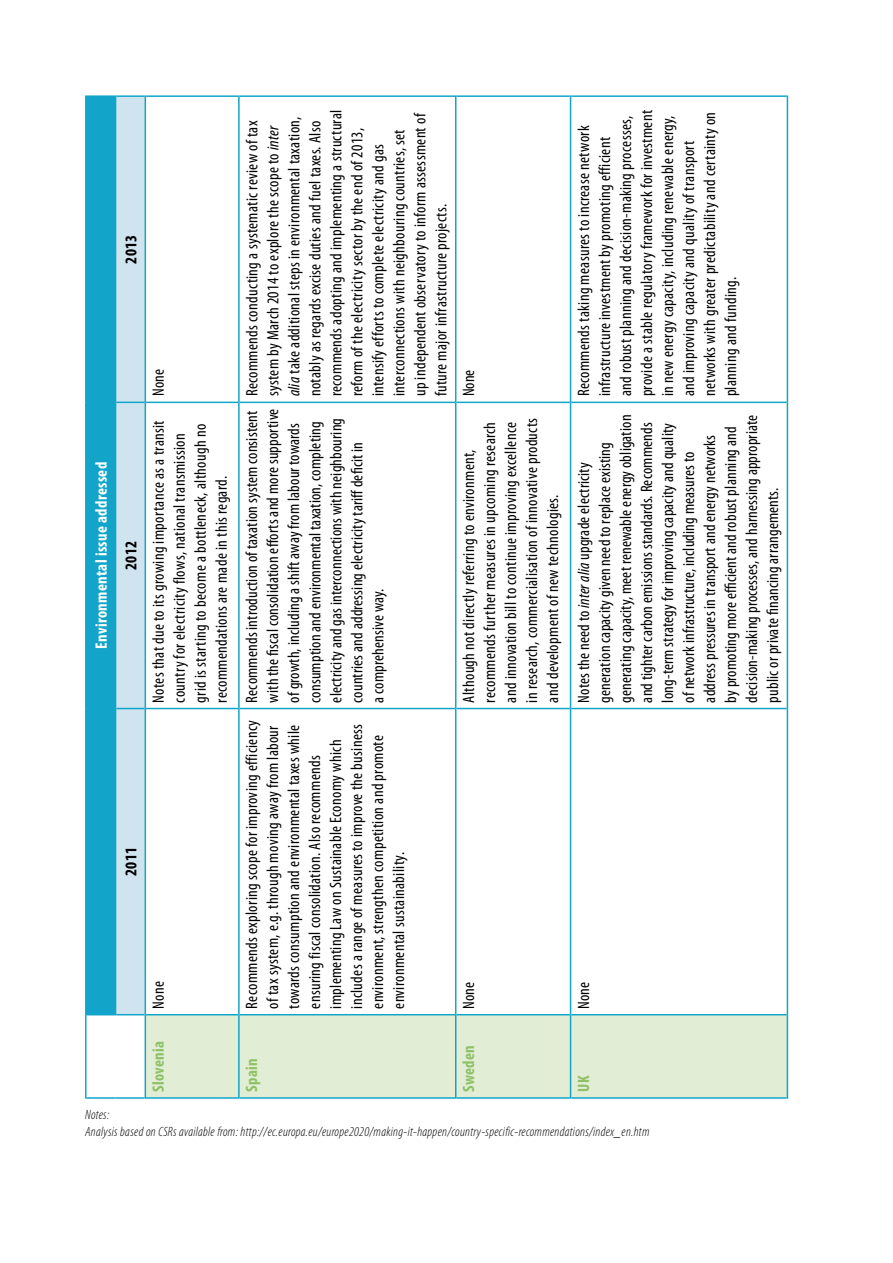
<style>
.page{position:relative;width:893px;height:1263px;background:#fff}
.page>*{position:absolute;margin:0;border:0;box-sizing:border-box;transform-origin:0 0}
.t1{font:condensed 16.5px/21px "Myriad Pro";letter-spacing:.02em;color:#000}
.t2{font:700 condensed 16.5px "Myriad Pro";letter-spacing:.02em;color:#fff}
.t3{font:700 condensed 16.5px "Myriad Pro";letter-spacing:.02em;color:#8ec165}
.t4{font:700 condensed 16.5px "Myriad Pro";letter-spacing:.02em;color:#000}
.t5{font:italic 300 condensed 13.5px/16.5px "Myriad Pro";letter-spacing:.02em;color:#000}
.s1{font-style:italic}
</style>
<div class="page">
<div style="left:146px;top:1015px;width:641px;height:82px;background:#e1edd4"></div>
<hr style="left:145px;top:1015px;width:1px;height:84px;background:#12a5c9">
<hr style="left:146px;top:1097px;width:92px;height:2px;background:#12a5c9">
<hr style="left:145px;top:708px;width:1px;height:307px;background:#12a5c9">
<hr style="left:146px;top:1014px;width:92px;height:1px;background:#12a5c9">
<hr style="left:145px;top:402px;width:1px;height:306px;background:#12a5c9">
<hr style="left:146px;top:708px;width:92px;height:1px;background:#12a5c9">
<hr style="left:145px;top:95px;width:1px;height:307px;background:#12a5c9">
<hr style="left:146px;top:402px;width:92px;height:1px;background:#12a5c9">
<hr style="left:146px;top:95px;width:92px;height:2px;background:#12a5c9">
<hr style="left:238px;top:1015px;width:2px;height:84px;background:#12a5c9">
<hr style="left:240px;top:1097px;width:215px;height:2px;background:#12a5c9">
<hr style="left:238px;top:708px;width:2px;height:307px;background:#12a5c9">
<hr style="left:240px;top:1014px;width:215px;height:1px;background:#12a5c9">
<hr style="left:238px;top:402px;width:2px;height:306px;background:#12a5c9">
<hr style="left:240px;top:708px;width:215px;height:1px;background:#12a5c9">
<hr style="left:238px;top:95px;width:2px;height:307px;background:#12a5c9">
<hr style="left:240px;top:402px;width:215px;height:1px;background:#12a5c9">
<hr style="left:240px;top:95px;width:215px;height:2px;background:#12a5c9">
<hr style="left:455px;top:1015px;width:1px;height:84px;background:#12a5c9">
<hr style="left:456px;top:1097px;width:114px;height:2px;background:#12a5c9">
<hr style="left:455px;top:708px;width:1px;height:307px;background:#12a5c9">
<hr style="left:456px;top:1014px;width:114px;height:1px;background:#12a5c9">
<hr style="left:455px;top:402px;width:1px;height:306px;background:#12a5c9">
<hr style="left:456px;top:708px;width:114px;height:1px;background:#12a5c9">
<hr style="left:455px;top:95px;width:1px;height:307px;background:#12a5c9">
<hr style="left:456px;top:402px;width:114px;height:1px;background:#12a5c9">
<hr style="left:456px;top:95px;width:114px;height:2px;background:#12a5c9">
<hr style="left:570px;top:1015px;width:1px;height:84px;background:#12a5c9">
<hr style="left:571px;top:1097px;width:216px;height:2px;background:#12a5c9">
<hr style="left:570px;top:708px;width:1px;height:307px;background:#12a5c9">
<hr style="left:571px;top:1014px;width:216px;height:1px;background:#12a5c9">
<hr style="left:570px;top:402px;width:1px;height:306px;background:#12a5c9">
<hr style="left:571px;top:708px;width:216px;height:1px;background:#12a5c9">
<hr style="left:570px;top:95px;width:1px;height:307px;background:#12a5c9">
<hr style="left:571px;top:402px;width:216px;height:1px;background:#12a5c9">
<hr style="left:571px;top:95px;width:216px;height:2px;background:#12a5c9">
<hr style="left:787px;top:1015px;width:1px;height:84px;background:#12a5c9">
<hr style="left:787px;top:708px;width:1px;height:307px;background:#12a5c9">
<hr style="left:787px;top:402px;width:1px;height:306px;background:#12a5c9">
<hr style="left:787px;top:95px;width:1px;height:307px;background:#12a5c9">
<hr style="left:85px;top:1015px;width:2px;height:84px;background:#12a5c9">
<hr style="left:87px;top:1097px;width:29px;height:2px;background:#12a5c9">
<hr style="left:85px;top:708px;width:2px;height:307px;background:#12a5c9">
<hr style="left:85px;top:402px;width:2px;height:306px;background:#12a5c9">
<hr style="left:85px;top:95px;width:2px;height:307px;background:#12a5c9">
<hr style="left:87px;top:95px;width:28px;height:2px;background:#12a5c9">
<hr style="left:116px;top:1097px;width:29px;height:2px;background:#12a5c9">
<hr style="left:115px;top:95px;width:1px;height:307px;background:#12a5c9">
<svg style="left:87px;top:97px;width:58px;height:918px;background:#6dc3db"></svg>
<hr style="left:116px;top:95px;width:29px;height:2px;background:#12a5c9">
<p class="t2" style="left:91px;top:649px;width:188px;rotate:-90deg">Environmental issue addressed</p>
<p class="t4" style="left:121px;top:264px;width:31px;rotate:-90deg">2013</p>
<p class="t4" style="left:121px;top:570px;width:31px;rotate:-90deg">2012</p>
<p class="t1" style="left:148px;top:396px;width:29px;rotate:-90deg">None</p>
<p class="t1" style="left:148px;top:702px;width:284px;rotate:-90deg">Notes that due to its growing importance as a transit country for electricity flows, national transmission grid is starting to become a bottleneck, although no recommendations are made in this regard.</p>
<p class="t4" style="left:121px;top:876px;width:31px;rotate:-90deg">2011</p>
<p class="t1" style="left:148px;top:1009px;width:29px;rotate:-90deg">None</p>
<p class="t3" style="left:148px;top:1092px;width:53px;rotate:-90deg">Slovenia</p>
<p class="t1" style="left:241px;top:396px;width:288px;rotate:-90deg">Recommends conducting a systematic review of tax system by March 2014 to explore the scope to <span class="s1">inter alia</span> take additional steps in environmental taxation, notably as regards excise duties and fuel taxes. Also recommends adopting and implementing a structural reform of the electricity sector by the end of 2013, intensify efforts to complete electricity and gas interconnections with neighbouring countries, set<br>up independent observatory to inform assessment of future major infrastructure projects.</p>
<p class="t1" style="left:241px;top:702px;width:295px;rotate:-90deg">Recommends introduction of taxation system consistent with the fiscal consolidation efforts and more supportive of growth, including a shift away from labour towards consumption and environmental taxation, completing electricity and gas interconnections with neighbouring countries and addressing electricity tariff deficit in<br>a comprehensive way.</p>
<p class="t1" style="left:241px;top:1009px;width:290px;rotate:-90deg">Recommends exploring scope for improving efficiency of tax system, e.g. through moving away from labour towards consumption and environmental taxes while ensuring fiscal consolidation. Also recommends implementing Law on Sustainable Economy which includes a range of measures to improve the business environment, strengthen competition and promote environmental sustainability.</p>
<p class="t1" style="left:458px;top:396px;width:28px;rotate:-90deg">None</p>
<p class="t1" style="left:458px;top:702px;width:286px;rotate:-90deg">Although not directly referring to environment, recommends further measures in upcoming research and innovation bill to continue improving excellence in research, commercialisation of innovative products and development of new technologies.</p>
<p class="t1" style="left:458px;top:1009px;width:28px;rotate:-90deg">None</p>
<p class="t3" style="left:241px;top:1092px;width:35px;rotate:-90deg">Spain</p>
<p class="t3" style="left:458px;top:1092px;width:48px;rotate:-90deg">Sweden</p>
<p class="t1" style="left:573px;top:396px;width:288px;rotate:-90deg">Recommends taking measures to increase network infrastructure investment by promoting efficient<br>and robust planning and decision-making processes, provide a stable regulatory framework for investment in new energy capacity, including renewable energy, and improving capacity and quality of transport networks with greater predictability and certainty on planning and funding.</p>
<p class="t1" style="left:573px;top:703px;width:289px;rotate:-90deg">Notes the need to <span class="s1">inter alia</span> upgrade electricity generation capacity given need to replace existing generating capacity, meet renewable energy obligation and tighter carbon emissions standards. Recommends long-term strategy for improving capacity and quality of network infrastructure, including measures to address pressures in transport and energy networks<br>by promoting more efficient and robust planning and decision-making processes, and harnessing appropriate public or private financing arrangements.</p>
<p class="t1" style="left:573px;top:1009px;width:28px;rotate:-90deg">None</p>
<p class="t3" style="left:573px;top:1092px;width:18px;rotate:-90deg">UK</p>
<p class="t5" style="left:85px;top:1107px;width:566px">Notes:<br>Analysis based on CSRs available from: http://ec.europa.eu/europe2020/making-it-happen/country-specific-recommendations/index_en.htm</p>
</div>
